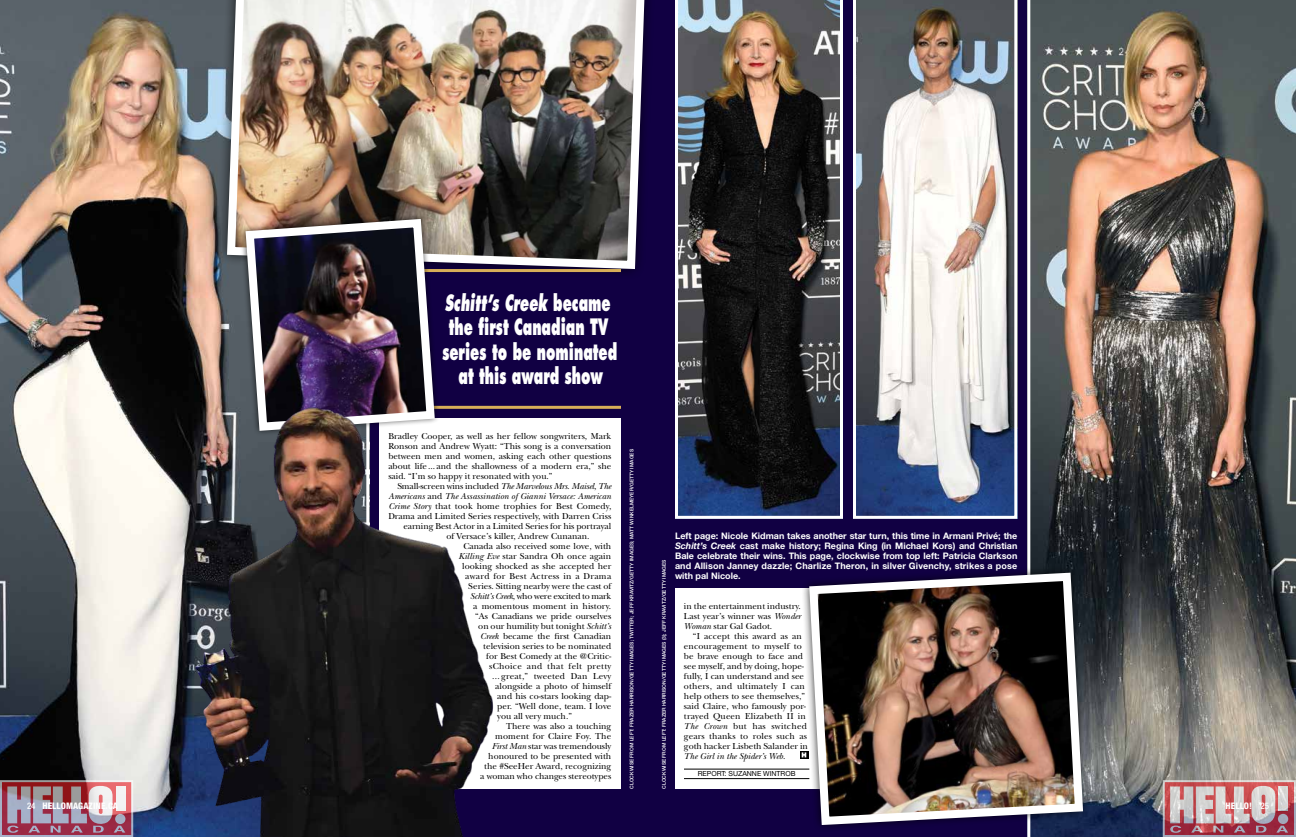
<style>
.page{position:relative;width:1296px;height:837px;background:#110043}
.page>*{position:absolute;margin:0;border:0;box-sizing:border-box;transform-origin:0 0}
.t1{font:800 22px/24.5px "Futura";color:#fff;text-align:center;scale:.6 1}
.t2{font:9px/10px "New Baskerville";color:#000;text-align:justify}
.t3{font:700 9px/10px "Helvetica Neue LT Std";letter-spacing:.015em;color:#fff;text-align:justify}
.t4{font:italic 9px "New Baskerville";color:#000}
.t5{font:9px "New Baskerville";letter-spacing:.03em;color:#000}
.t6{font:9px "New Baskerville";letter-spacing:-.02em;color:#000}
.t7{font:800 condensed 9px "Helvetica Neue LT Std";letter-spacing:.01em;color:#fff}
.t8{font:9px "New Baskerville";letter-spacing:.02em;color:#000}
.t9{font:7px "Helvetica Neue LT Std";color:#000}
.t10{font:500 5px "Helvetica Neue LT Std";color:#fff}
.s1{font-weight:500}
.s2{font-style:italic}
.s3{font-style:normal}
</style>
<div class="page">
<div style="left:379px;top:418px;width:242px;height:371px;background:#fff"></div>
<div style="left:675px;top:589px;width:168px;height:200px;background:#fff"></div>
<img style="left:1027px;top:0;width:269px;height:837px">
<img style="left:0;top:0;width:239px;height:837px">
<svg style="left:215px;top:0;width:24px;height:281px;background:#63737e"></svg>
<img style="left:223px;top:0;width:425px;height:273px">
<hr style="left:379px;top:269px;width:242px;height:3px;background:#d8af58">
<hr style="left:379px;top:406px;width:242px;height:3px;background:#d8af58">
<svg style="left:239px;top:212px;width:203px;height:187px"></svg>
<img style="left:241px;top:215px;width:198px;height:184px">
<img style="left:178px;top:399px;width:326px;height:438px">
<svg style="left:675px;top:0;width:168px;height:519px;background:#4f4e4f"></svg>
<img style="left:853px;top:0;width:164px;height:519px">
<svg style="left:800px;top:564px;width:292px;height:270px"></svg>
<img style="left:805px;top:568px;width:282px;height:261px">
<svg style="left:800px;top:751px;width:8px;height:8px"></svg>
<svg style="left:802px;top:752px;width:4px;height:5px"></svg>
<hr style="left:684px;top:769px;width:125px;height:1px;background:#000">
<hr style="left:684px;top:778px;width:125px;height:1px;background:#000">
<svg style="left:0;top:780px;width:133px;height:57px;background:#ad7b8a"></svg>
<svg style="left:1163px;top:780px;width:133px;height:57px;background:#c18c92"></svg>
<p class="t7" style="left:27px;top:800px;width:93px"><span class="s1">24</span> HELLOMAGAZINE.CA</p>
<h1 class="t1" style="left:442px;top:290px;width:293px"><span class="s2">Schitt’s Creek</span> became the first Canadian TV series to be nominated at this award show</h1>
<p class="t2" style="left:388px;top:431px;width:225px">Bradley Cooper, as well as her fellow songwriters, Mark Ronson and Andrew Wyatt: “This song is a conversation between men and women, asking each other questions about life... and the shallowness of a modern era,” she said. “I’m so happy it resonated with you.”</p>
<p class="t2" style="left:397px;top:481px;width:216px">Small-screen wins included <span class="s2">The Marvelous Mrs. Maisel</span>, <span class="s2">The</span></p>
<p class="t4" style="left:388px;top:491px;width:225px">Americans <span class="s3">and</span> The Assassination of Gianni Versace: American</p>
<p class="t2" style="left:388px;top:501px;width:225px"><span class="s2">Crime Story</span> that took home trophies for Best Comedy,</p>
<p class="t2" style="left:388px;top:511px;width:224px">Drama and Limited Series respectively, with Darren Criss</p>
<p class="t2" style="left:403px;top:521px;width:210px">earning Best Actor in a Limited Series for his portrayal</p>
<p class="t2" style="left:446px;top:531px;width:145px">of Versace’s killer, Andrew Cunanan.</p>
<p class="t2" style="left:463px;top:541px;width:150px">Canada also received some love, with</p>
<p class="t2" style="left:458px;top:551px;width:154px"><span class="s2">Killing Eve</span> star Sandra Oh once again</p>
<p class="t2" style="left:462px;top:561px;width:150px">looking shocked as she accepted her</p>
<p class="t5" style="left:465px;top:571px;width:147px">award for Best Actress in a Drama</p>
<p class="t2" style="left:468px;top:581px;width:144px">Series. Sitting nearby were the cast of</p>
<p class="t6" style="left:470px;top:591px;width:142px"><span class="s2">Schitt’s Creek</span>, who were excited to mark</p>
<p class="t2" style="left:473px;top:601px;width:139px">a momentous moment in history.</p>
<p class="t2" style="left:475px;top:611px;width:138px">“As Canadians we pride ourselves</p>
<p class="t2" style="left:478px;top:621px;width:134px">on our humility but tonight <span class="s2">Schitt’s</span></p>
<p class="t2" style="left:480px;top:631px;width:132px"><span class="s2">Creek</span> became the first Canadian</p>
<p class="t2" style="left:483px;top:641px;width:130px">television series to be nominated</p>
<p class="t2" style="left:486px;top:651px;width:127px">for Best Comedy at the @Critic-</p>
<p class="t5" style="left:489px;top:661px;width:123px">sChoice and that felt pretty</p>
<p class="t8" style="left:492px;top:671px;width:121px">... great,” tweeted Dan Levy</p>
<p class="t2" style="left:495px;top:681px;width:117px">alongside a photo of himself</p>
<p class="t2" style="left:497px;top:691px;width:116px">and his co-stars looking dap-</p>
<p class="t2" style="left:497px;top:701px;width:116px">per. “Well done, team. I love</p>
<p class="t2" style="left:497px;top:711px;width:76px">you all very much.”</p>
<p class="t2" style="left:506px;top:721px;width:107px">There was also a touching</p>
<p class="t2" style="left:495px;top:731px;width:118px">moment for Claire Foy. The</p>
<p class="t2" style="left:492px;top:741px;width:121px"><span class="s2">First Man</span> star was tremendously</p>
<p class="t2" style="left:488px;top:751px;width:125px">honoured to be presented with</p>
<p class="t2" style="left:484px;top:761px;width:129px">the #SeeHer Award, recognizing</p>
<p class="t2" style="left:480px;top:771px;width:133px">a woman who changes stereotypes</p>
<p class="t10" style="left:629px;top:789px;width:341px;rotate:-90deg">CLOCKWISE FROM LEFT: FRAZER HARRISON/GETTY IMAGES; TWITTER; JEFF KRAVITZ/GETTY IMAGES; MATT WINKELMEYER/GETTY IMAGES</p>
<p class="t10" style="left:661px;top:789px;width:231px;rotate:-90deg">CLOCKWISE FROM LEFT: FRAZER HARRISON/GETTY IMAGES (3); JEFF KRAVITZ/GETTY IMAGES</p>
<p class="t3" style="left:675px;top:530px;width:344px">Left page: Nicole Kidman takes another star turn, this time in Armani Privé; the <span class="s2">Schitt’s Creek</span> cast make history; Regina King (in Michael Kors) and Christian Bale celebrate their wins. This page, clockwise from top left: Patricia Clarkson and Allison Janney dazzle; Charlize Theron, in silver Givenchy, strikes a pose with pal Nicole.</p>
<p class="t2" style="left:684px;top:601px;width:118px">in the entertainment industry.<br>Last year’s winner was <span class="s2">Wonder Woman</span> star Gal Gadot.</p>
<p class="t2" style="left:684px;top:631px;width:126px;text-align:left;text-indent:9px">“I accept this award as an encouragement to myself to be brave enough to face and see myself, and by doing, hope&shy;fully, I can understand and see others, and ultimately I can help others to see themselves,” said Claire, who famously por&shy;trayed Queen Elizabeth II in<br><span class="s2">The Crown</span> but has switched gears thanks to roles such as goth hacker Lisbeth Salander in<br><span class="s2">The Girl in the Spider’s Web</span>.</p>
<p class="t9" style="left:698px;top:770px;width:99px">REPORT: SUZANNE WINTROB</p>
<p class="t7" style="left:1226px;top:800px;width:45px">HELLO! <span class="s1">25</span></p>
</div>
